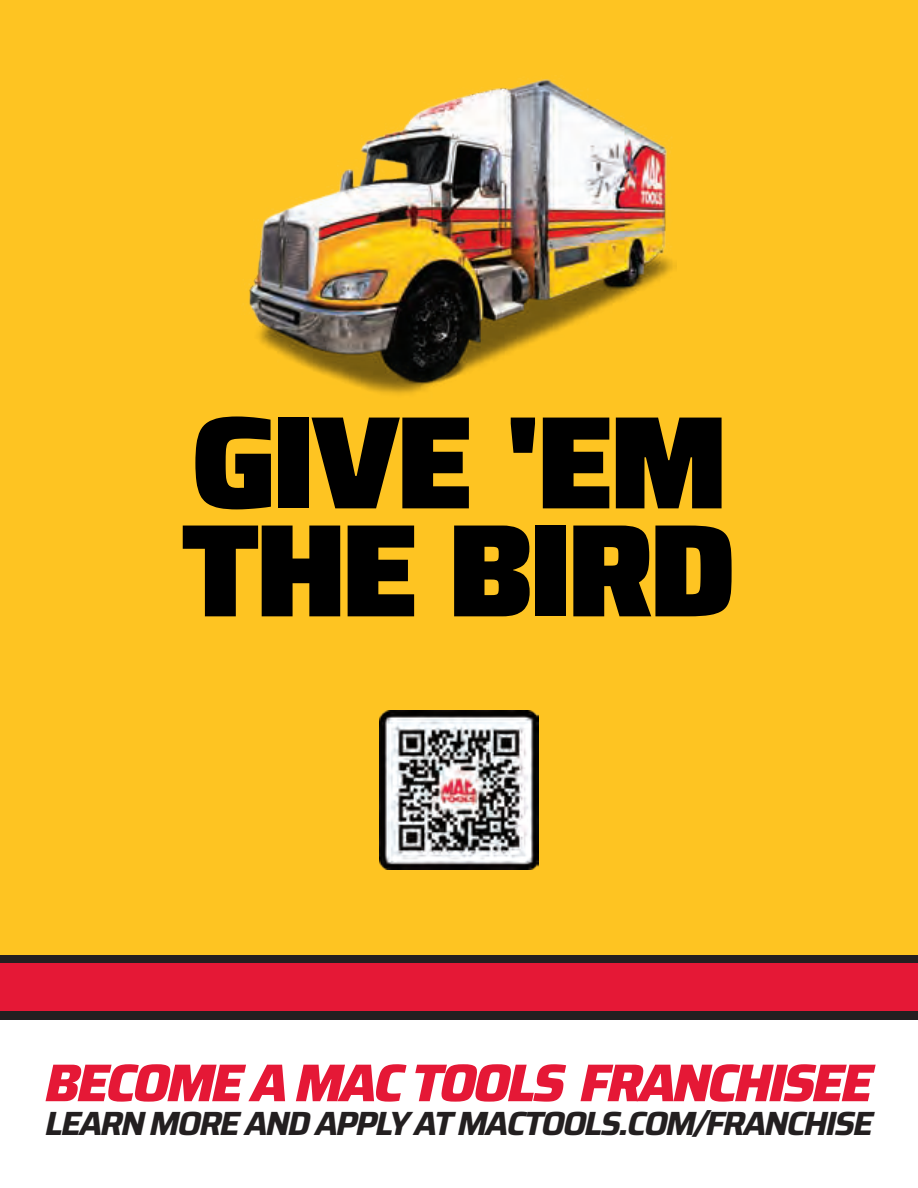
<style>
.page{position:relative;width:918px;height:1188px;background:#fff}
.page>*{position:absolute;margin:0;border:0;box-sizing:border-box;transform-origin:0 0}
.t1{font:900 132px/108px "Saira";letter-spacing:-.045em;color:#000}
.t2{font:italic 800 53.1px "Saira";color:#e51836}
.t3{font:italic 700 33.6px "Saira";color:#231f20}
</style>
<div class="page">
<div style="left:0;top:0;width:918px;height:955px;background:#fec422"></div>
<div style="left:0;top:955px;width:918px;height:64px;background:#231f20"></div>
<div style="left:0;top:964px;width:918px;height:47px;background:#e51836"></div>
<img style="left:380px;top:711px;width:158px;height:158px">
<img style="left:249px;top:79px;width:428px;height:316px">
<h1 class="t1" style="left:181px;top:404px;width:558px">GIVE 'EM<br>THE BIRD</h1>
<h2 class="t2" style="left:42px;top:1040px;width:847px">BECOMEAMACTOOLS FRANCHISEE</h2>
<p class="t3" style="left:43px;top:1096px;width:841px">LEARNMOREANDAPPLYATMACTOOLS.COM/FRANCHISE</p>
</div>
